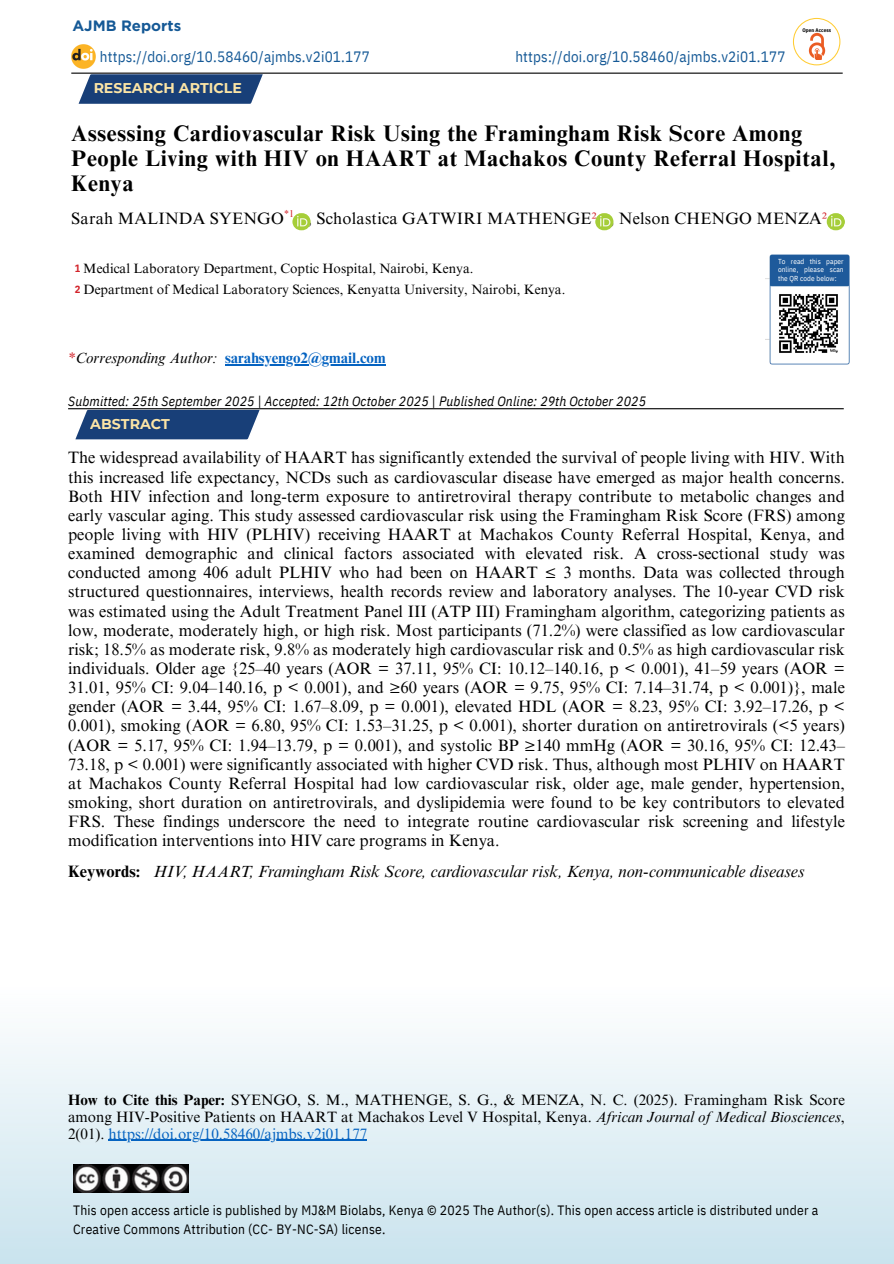
<style>
.page{position:relative;width:894px;height:1264px;background:#fff}
.page>*{position:absolute;margin:0;border:0;box-sizing:border-box;transform-origin:0 0}
.t1{font:700 22.5px/24.8px "Times NRMT Pro";letter-spacing:.03em;color:#000}
.t2{font:16.5px/19.2px "Times NRMT Pro";letter-spacing:.015em;color:#000;text-align:justify}
.t3{font:italic 16.5px "Times NRMT Pro";color:#000}
.t4{font:700 16.5px "Times NRMT Pro";color:#000}
.t5{font:15px/17px "Times NRMT Pro";color:#000;text-align:justify}
.t6{font:15px "IBM Plex Sans Cond";letter-spacing:.015em;color:#155996}
.t7{font:700 15px "Times NRMT Pro";letter-spacing:-.005em;color:#0563c1}
.t8{font:700 15px "Gotham";color:#155996}
.t9{font:700 14.1px "Montserrat";color:#fce5a6}
.t10{font:13.5px/19.2px "IBM Plex Sans Cond";letter-spacing:.015em;color:#000}
.t11{font:13.5px "Times NRMT Pro";color:#000}
.t12{font:italic 13.5px "IBM Plex Sans Cond";letter-spacing:.015em;color:#000}
.t13{font:9.9px "Times NRMT Pro";color:#d2232a}
.t14{font:7.2px/8.6px "IBM Plex Sans Cond";letter-spacing:.015em;color:#fff;text-align:justify}
.t15{font:700 5.25px "IBM Plex Sans Cond";letter-spacing:.01em;color:#000}
.s1{color:#d2232a}
.s2{font-family:"IBM Plex Sans Cond";font-weight:700;font-size:10.5px;color:#d2232a}
.s3{font-weight:400;font-style:italic;color:#d2232a}
.s4{font-weight:400;font-style:italic;color:#000}
.s5{font-style:normal}
.s6{font-weight:700}
.s7{font-style:italic}
.s8{color:#0563c1}
</style>
<div class="page">
<img style="left:0;top:1037px;width:893px;height:226px">
<img style="left:73px;top:1164px;width:115px;height:27px">
<img style="left:765px;top:254px;width:85px;height:111px">
<svg style="left:792px;top:18px;width:48px;height:47px"></svg>
<img style="left:806px;top:32px;width:24px;height:27px">
<img style="left:71px;top:45px;width:24px;height:23px">
<svg style="left:78px;top:74px;width:185px;height:30px;background:#2b4f83"></svg>
<hr style="left:71px;top:73px;width:771px;height:1px;background:#000">
<svg style="left:74px;top:409px;width:187px;height:31px;background:#325486"></svg>
<hr style="left:68px;top:408px;width:775px;height:1px;background:#000">
<img style="left:772px;top:287px;width:72px;height:72px">
<hr style="left:108px;top:1139px;width:259px;height:1px;background:#0563c1">
<hr style="left:225px;top:364px;width:160px;height:1px;background:#0563c1">
<img style="left:595px;top:213px;width:18px;height:17px;border-radius:9px">
<img style="left:826px;top:213px;width:18px;height:17px;border-radius:9px">
<img style="left:292px;top:213px;width:18px;height:17px;border-radius:9px">
<p class="t8" style="left:72px;top:17px;width:110px">AJMB Reports</p>
<p class="t6" style="left:100px;top:47px;width:271px">https://doi.org/10.58460/ajmbs.v2i01.177</p>
<p class="t9" style="left:93px;top:80px;width:150px">RESEARCH ARTICLE</p>
<p class="t6" style="left:515px;top:47px;width:271px">https://doi.org/10.58460/ajmbs.v2i01.177</p>
<p class="t15" style="left:802px;top:27px;width:30px">Open Access</p>
<h1 class="t1" style="left:71px;top:124px;width:765px">Assessing Cardiovascular Risk Using the Framingham Risk Score Among<br>People Living with HIV on HAART at Machakos County Referral Hospital,<br>Kenya</h1>
<p class="t13" style="left:284px;top:210px;width:12px">*1</p>
<p class="t2" style="left:71px;top:211px;width:214px">Sarah MALINDA SYENGO</p>
<p class="t2" style="left:307px;top:211px;width:521px">, Scholastica GATWIRI MATHENGE<span class="s1">²</span> , Nelson CHENGO MENZA<span class="s1">²</span></p>
<p class="t11" style="left:75px;top:263px;width:400px"><span class="s2">1</span> Medical Laboratory Department, Coptic Hospital, Nairobi, Kenya.</p>
<p class="t11" style="left:75px;top:284px;width:492px"><span class="s2">2</span> Department of Medical Laboratory Sciences, Kenyatta University, Nairobi, Kenya.</p>
<p class="t7" style="left:68px;top:352px;width:319px"><span class="s3">*</span><span class="s4">Corresponding Author:</span> sarahsyengo2@gmail.com</p>
<p class="t12" style="left:68px;top:392px;width:579px">Submitted: 25th September 2025 <span class="s5">|</span> Accepted: 12th October 2025 <span class="s5">|</span> Published Online: 29th October 2025</p>
<p class="t9" style="left:90px;top:415px;width:81px">ABSTRACT</p>
<p class="t14" style="left:777px;top:257px;width:67px">To read this paper online, please scan the QR code below:</p>
<p class="t2" style="left:68px;top:450px;width:778px">The widespread availability of HAART has significantly extended the survival of people living with HIV. With this increased life expectancy, NCDs such as cardiovascular disease have emerged as major health concerns.<br>Both HIV infection and long-term exposure to antiretroviral therapy contribute to metabolic changes and early vascular aging. This study assessed cardiovascular risk using the Framingham Risk Score (FRS) among people living with HIV (PLHIV) receiving HAART at Machakos County Referral Hospital, Kenya, and examined demographic and clinical factors associated with elevated risk. A cross-sectional study was conducted among 406 adult PLHIV who had been on HAART ≤ 3 months. Data was collected through structured questionnaires, interviews, health records review and laboratory analyses. The 10-year CVD risk was estimated using the Adult Treatment Panel III (ATP III) Framingham algorithm, categorizing patients as low, moderate, moderately high, or high risk. Most participants (71.2%) were classified as low cardiovascular risk; 18.5% as moderate risk, 9.8% as moderately high cardiovascular risk and 0.5% as high cardiovascular risk individuals. Older age {25–40 years (AOR = 37.11, 95% CI: 10.12–140.16, p &lt; 0.001), 41–59 years (AOR = 31.01, 95% CI: 9.04–140.16, p &lt; 0.001), and ≥60 years (AOR = 9.75, 95% CI: 7.14–31.74, p &lt; 0.001)}, male gender (AOR = 3.44, 95% CI: 1.67–8.09, p = 0.001), elevated HDL (AOR = 8.23, 95% CI: 3.92–17.26, p &lt; 0.001), smoking (AOR = 6.80, 95% CI: 1.53–31.25, p &lt; 0.001), shorter duration on antiretrovirals (&lt;5 years) (AOR = 5.17, 95% CI: 1.94–13.79, p = 0.001), and systolic BP ≥140 mmHg (AOR = 30.16, 95% CI: 12.43– 73.18, p &lt; 0.001) were significantly associated with higher CVD risk. Thus, although most PLHIV on HAART at Machakos County Referral Hospital had low cardiovascular risk, older age, male gender, hypertension, smoking, short duration on antiretrovirals, and dyslipidemia were found to be key contributors to elevated FRS. These findings underscore the need to integrate routine cardiovascular risk screening and lifestyle modification interventions into HIV care programs in Kenya.</p>
<p class="t4" style="left:68px;top:865px;width:73px">Keywords:</p>
<p class="t3" style="left:153px;top:865px;width:652px">HIV, HAART, Framingham Risk Score, cardiovascular risk, Kenya, non-communicable diseases</p>
<p class="t5" style="left:68px;top:1093px;width:778px"><span class="s6">How to Cite this Paper:</span> SYENGO, S. M., MATHENGE, S. G., &amp; MENZA, N. C. (2025). Framingham Risk Score among HIV-Positive Patients on HAART at Machakos Level V Hospital, Kenya. <span class="s7">African Journal of Medical Biosciences</span>, 2(01). <span class="s8">https://doi.org/10.58460/ajmbs.v2i01.177</span></p>
<p class="t10" style="left:73px;top:1200px;width:746px">This open access article is published by MJ&amp;M Biolabs, Kenya © 2025 The Author(s). This open access article is distributed under a<br>Creative Commons Attribution (CC- BY-NC-SA) license.</p>
</div>
